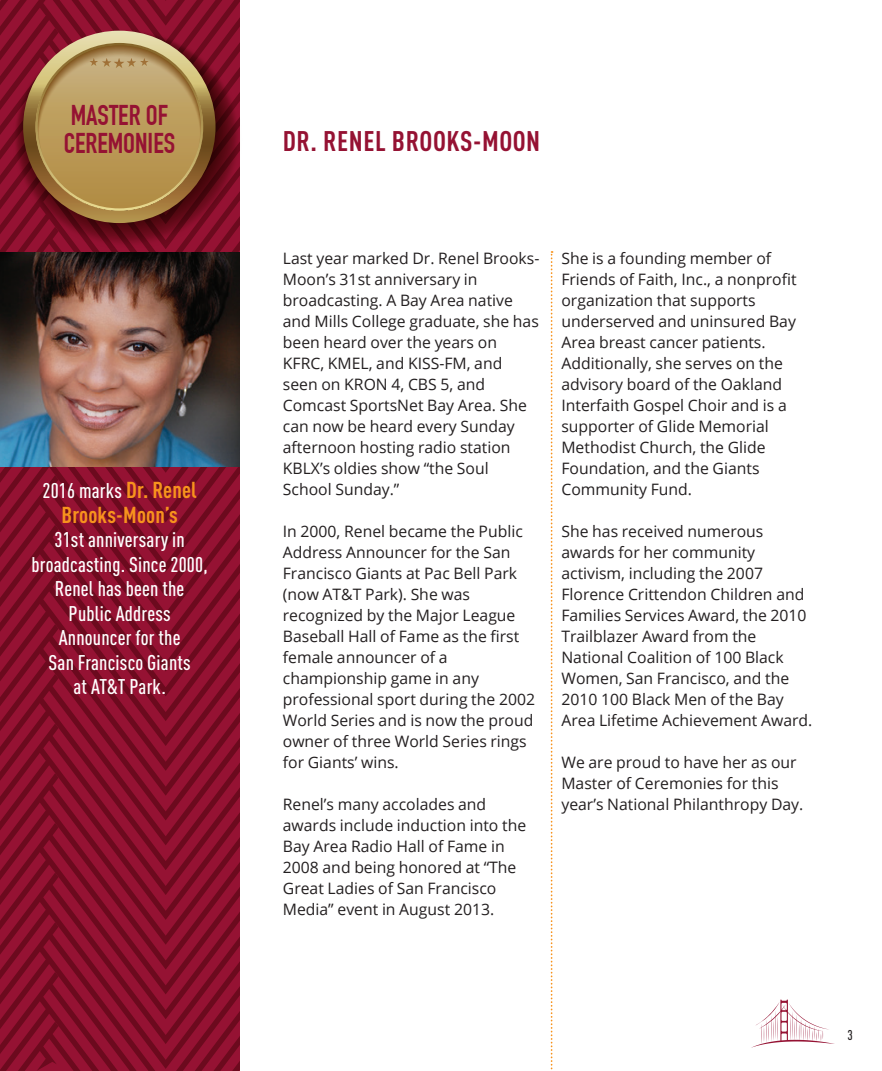
<style>
.page{position:relative;width:882px;height:1071px;background:#fff}
.page>*{position:absolute;margin:0;border:0;box-sizing:border-box;transform-origin:0 0}
.t1{font:700 28px "DIN Cond";letter-spacing:.02em;color:#951233}
.t2{font:700 28px/28px "DIN Condensed";color:#951233}
.t3{font:700 22.75px "DIN Cond";letter-spacing:.01em;color:#f7931d}
.t4{font:500 21px/24.5px "DIN Cond";letter-spacing:.01em;color:#fff;text-align:center}
.t5{font:15.75px/21px "Open Sans";color:#231f20}
.t6{font:500 14px "DIN Cond";color:#231f20}
.s1{font-weight:700;font-size:22.75px;color:#f7931d}
</style>
<div class="page">
<svg style="left:751px;top:1000px;width:84px;height:48px"></svg>
<svg style="left:0;top:227px;width:239px;height:25px"></svg>
<svg style="left:0;top:467px;width:239px;height:8px;background:#850e2b"></svg>
<svg style="left:0;top:475px;width:239px;height:50px;background:#850e2b"></svg>
<svg style="left:0;top:525px;width:239px;height:49px;background:#850e2b"></svg>
<svg style="left:0;top:574px;width:239px;height:50px;background:#850e2b"></svg>
<svg style="left:0;top:624px;width:239px;height:50px;background:#850e2b"></svg>
<svg style="left:0;top:674px;width:239px;height:50px;background:#850e2b"></svg>
<svg style="left:0;top:724px;width:239px;height:49px;background:#850e2b"></svg>
<svg style="left:0;top:773px;width:239px;height:50px;background:#850e2b"></svg>
<svg style="left:0;top:823px;width:239px;height:50px;background:#850e2b"></svg>
<svg style="left:0;top:873px;width:239px;height:49px;background:#850e2b"></svg>
<svg style="left:0;top:922px;width:239px;height:149px;background:#850e2b"></svg>
<svg style="left:13px;top:30px;width:227px;height:218px;background:#760c23"></svg>
<div style="left:23px;top:31px;width:193px;height:192px;background:#af8c48;border-radius:96px"></div>
<svg style="left:0;top:0;width:239px;height:211px"></svg>
<img style="left:0;top:252px;width:239px;height:215px">
<svg style="left:551px;top:251px;width:2px;height:819px"></svg>
<h1 class="t2" style="left:64px;top:101px;width:113px">MASTER OF<br>CEREMONIES</h1>
<h3 class="t4" style="left:43px;top:478px;width:156px">2016 marks <span class="s1">Dr. Renel</span></h3>
<h2 class="t3" style="left:61px;top:501px;width:118px">Brooks-Moon’s</h2>
<h3 class="t4" style="left:32px;top:527px;width:178px">31st anniversary in broadcasting. Since 2000,<br>Renel has been the<br>Public Address<br>Announcer for the<br>San Francisco Giants<br>at AT&amp;T Park.</h3>
<h1 class="t1" style="left:283px;top:124px;width:259px">DR. RENEL BROOKS-MOON</h1>
<p class="t5" style="left:283px;top:247px;width:258px">Last year marked Dr. Renel Brooks-<br>Moon’s 31st anniversary in broadcasting. A Bay Area native and Mills College graduate, she has been heard over the years on<br>KFRC, KMEL, and KISS-FM, and seen on KRON 4, CBS 5, and<br>Comcast SportsNet Bay Area. She can now be heard every Sunday afternoon hosting radio station<br>KBLX’s oldies show “the Soul<br>School Sunday.”</p>
<p class="t5" style="left:283px;top:520px;width:254px">In 2000, Renel became the Public<br>Address Announcer for the San<br>Francisco Giants at Pac Bell Park (now AT&amp;T Park). She was recognized by the Major League<br>Baseball Hall of Fame as the first female announcer of a championship game in any professional sport during the 2002<br>World Series and is now the proud owner of three World Series rings for Giants’ wins.</p>
<p class="t5" style="left:283px;top:793px;width:245px">Renel’s many accolades and awards include induction into the<br>Bay Area Radio Hall of Fame in<br>2008 and being honored at “The<br>Great Ladies of San Francisco<br>Media” event in August 2013.</p>
<p class="t5" style="left:561px;top:247px;width:237px">She is a founding member of<br>Friends of Faith, Inc., a nonprofit organization that supports underserved and uninsured Bay<br>Area breast cancer patients.<br>Additionally, she serves on the advisory board of the Oakland<br>Interfaith Gospel Choir and is a supporter of Glide Memorial<br>Methodist Church, the Glide<br>Foundation, and the Giants<br>Community Fund.</p>
<p class="t5" style="left:561px;top:520px;width:253px">She has received numerous awards for her community activism, including the 2007<br>Florence Crittendon Children and<br>Families Services Award, the 2010<br>Trailblazer Award from the<br>National Coalition of 100 Black<br>Women, San Francisco, and the<br>2010 100 Black Men of the Bay<br>Area Lifetime Achievement Award.</p>
<p class="t5" style="left:561px;top:751px;width:243px">We are proud to have her as our<br>Master of Ceremonies for this year’s National Philanthropy Day.</p>
<p class="t6" style="left:847px;top:1027px;width:7px">3</p>
</div>
